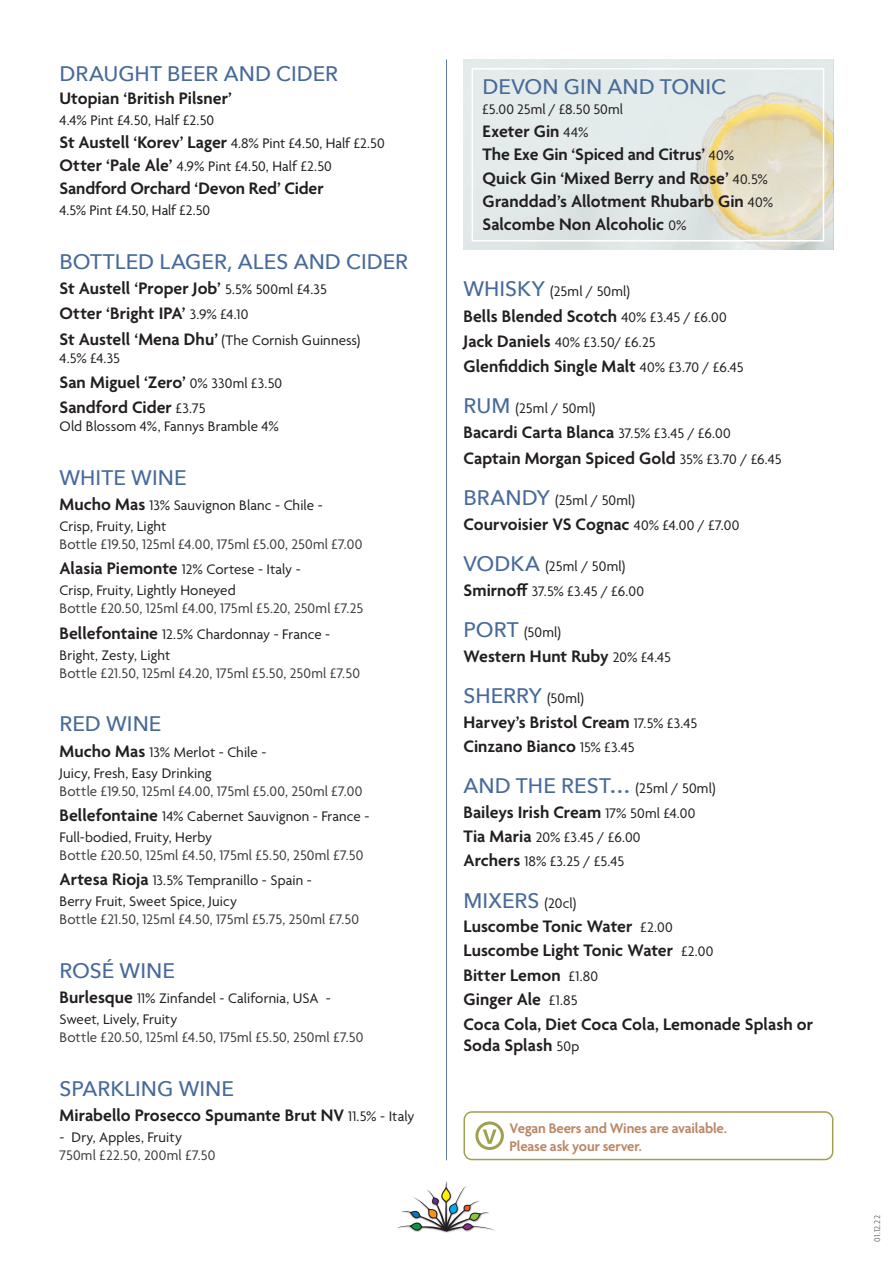
<style>
.page{position:relative;width:893px;height:1263px;background:#fff}
.page>*{position:absolute;margin:0;border:0;box-sizing:border-box;transform-origin:0 0}
.Sub-section{font:500 21px "Avenir Next";color:#476a9a}
.Dish{font:600 18px/21px "Agenda";color:#231f20}
.Dish-2{font:15px/21px "Agenda";letter-spacing:.005em;color:#231f20}
.Menu_description{font:15px "Agenda";letter-spacing:.005em;color:#3e3e3f}
.Sub-section-2{font:15px "Agenda";letter-spacing:.01em;color:#231f20}
.Menu_description-2{font:600 15px/18px "Agenda";letter-spacing:-.01em;color:#ba8765}
.Menu_description-3{font:15px "Agenda";letter-spacing:.005em;color:#231f20}
.t1{font:9px "Agenda";color:#6c6d70}
.s1{font-weight:600;font-size:18px}
.s2{font-weight:400;font-size:15px}
.s3{font-family:"Avenir Next";font-weight:500;font-size:21px;color:#476a9a}
.s4{font-family:"Agenda";font-weight:400;font-size:15px;color:#231f20}
</style>
<div class="page">
<hr style="left:446px;top:60px;width:1px;height:1100px;background:#6279a5">
<img style="left:414px;top:1231px;width:55px;height:2px">
<svg style="left:397px;top:1181px;width:98px;height:50px"></svg>
<svg style="left:463px;top:60px;width:370px;height:190px;background:#e2e5dd"></svg>
<div style="left:472px;top:68px;width:352px;height:173px;border:2px solid #fff"></div>
<div style="left:463px;top:1111px;width:370px;height:49px;border:2px solid #a0a051;border-radius:8px"></div>
<div style="left:475px;top:1121px;width:29px;height:29px;border:3px solid #a0a051;border-radius:50%"></div>
<svg style="left:483px;top:1129px;width:14px;height:15px"></svg>
<p class="Sub-section" style="left:60px;top:55px;width:280px">DRAUGHT BEER AND CIDER</p>
<p class="Dish" style="left:60px;top:89px;width:174px">Utopian ‘British Pilsner’</p>
<p class="Dish-2" style="left:60px;top:110px;width:156px">4.4% Pint £4.50, Half £2.50</p>
<p class="Dish-2" style="left:60px;top:133px;width:327px"><span class="s1">St Austell ‘Korev’ Lager</span> 4.8% Pint £4.50, Half £2.50</p>
<p class="Dish-2" style="left:60px;top:157px;width:274px"><span class="s1">Otter ‘Pale Ale’</span> 4.9% Pint £4.50, Half £2.50</p>
<p class="Dish" style="left:60px;top:179px;width:266px">Sandford Orchard ‘Devon Red’ Cider</p>
<p class="Dish-2" style="left:60px;top:201px;width:152px">4.5% Pint £4.50, Half £2.50</p>
<p class="Sub-section" style="left:60px;top:244px;width:350px">BOTTLED LAGER, ALES AND CIDER</p>
<p class="Dish" style="left:60px;top:279px;width:269px">St Austell ‘Proper Job’ <span class="s2">5.5% 500ml £4.35</span></p>
<p class="Dish" style="left:60px;top:304px;width:191px">Otter ‘Bright IPA’ <span class="s2">3.9% £4.10</span></p>
<p class="Dish-2" style="left:60px;top:330px;width:302px"><span class="s1">St Austell ‘Mena Dhu’</span> (The Cornish Guinness)</p>
<p class="Menu_description-3" style="left:60px;top:350px;width:62px">4.5% £4.35</p>
<p class="Dish" style="left:60px;top:373px;width:224px">San Miguel ‘Zero’ <span class="s2">0% 330ml £3.50</span></p>
<p class="Dish" style="left:60px;top:398px;width:148px">Sandford Cider <span class="s2">£3.75</span></p>
<p class="Menu_description-3" style="left:60px;top:418px;width:221px">Old Blossom 4%, Fannys Bramble 4%</p>
<p class="Sub-section" style="left:60px;top:460px;width:129px">WHITE WINE</p>
<p class="Dish-2" style="left:60px;top:496px;width:265px"><span class="s1">Mucho Mas</span> 13% Sauvignon Blanc - Chile -<br>Crisp, Fruity, Light</p>
<p class="Menu_description" style="left:60px;top:536px;width:304px">Bottle £19.50, 125ml £4.00, 175ml £5.00, 250ml £7.00</p>
<p class="Dish-2" style="left:60px;top:560px;width:243px"><span class="s1">Alasia Piemonte</span> 12% Cortese - Italy -<br>Crisp, Fruity, Lightly Honeyed</p>
<p class="Menu_description" style="left:60px;top:600px;width:305px">Bottle £20.50, 125ml £4.00, 175ml £5.20, 250ml £7.25</p>
<p class="Dish-2" style="left:60px;top:624px;width:272px"><span class="s1">Bellefontaine</span> 12.5% Chardonnay - France -<br>Bright, Zesty, Light</p>
<p class="Menu_description" style="left:60px;top:665px;width:302px">Bottle £21.50, 125ml £4.20, 175ml £5.50, 250ml £7.50</p>
<p class="Sub-section" style="left:60px;top:706px;width:104px">RED WINE</p>
<p class="Dish-2" style="left:60px;top:742px;width:208px"><span class="s1">Mucho Mas</span> 13% Merlot - Chile -<br>Juicy, Fresh, Easy Drinking</p>
<p class="Menu_description" style="left:60px;top:783px;width:304px">Bottle £19.50, 125ml £4.00, 175ml £5.00, 250ml £7.00</p>
<p class="Dish-2" style="left:60px;top:806px;width:311px"><span class="s1">Bellefontaine</span> 14% Cabernet Sauvignon - France -<br>Full-bodied, Fruity, Herby</p>
<p class="Menu_description" style="left:60px;top:847px;width:305px">Bottle £20.50, 125ml £4.50, 175ml £5.50, 250ml £7.50</p>
<p class="Dish-2" style="left:60px;top:871px;width:254px"><span class="s1">Artesa Rioja</span> 13.5% Tempranillo - Spain -<br>Berry Fruit, Sweet Spice, Juicy</p>
<p class="Menu_description" style="left:60px;top:911px;width:301px">Bottle £21.50, 125ml £4.50, 175ml £5.75, 250ml £7.50</p>
<p class="Sub-section" style="left:60px;top:953px;width:117px">ROSÉ WINE</p>
<p class="Dish-2" style="left:60px;top:989px;width:273px"><span class="s1">Burlesque</span> 11% Zinfandel - California, USA -<br>Sweet, Lively, Fruity</p>
<p class="Menu_description" style="left:60px;top:1029px;width:305px">Bottle £20.50, 125ml £4.50, 175ml £5.50, 250ml £7.50</p>
<p class="Sub-section" style="left:60px;top:1071px;width:176px">SPARKLING WINE</p>
<p class="Dish" style="left:60px;top:1106px;width:357px">Mirabello Prosecco Spumante Brut NV <span class="s2">11.5% - Italy</span></p>
<p class="Dish-2" style="left:60px;top:1128px;width:124px">- Dry, Apples, Fruity</p>
<p class="Menu_description" style="left:60px;top:1147px;width:157px">750ml £22.50, 200ml £7.50</p>
<p class="Sub-section" style="left:483px;top:69px;width:245px">DEVON GIN AND TONIC</p>
<p class="Sub-section-2" style="left:483px;top:101px;width:142px">£5.00 25ml / £8.50 50ml</p>
<p class="Dish" style="left:483px;top:122px;width:107px">Exeter Gin <span class="s2">44%</span></p>
<p class="Dish" style="left:483px;top:145px;width:253px">The Exe Gin ‘Spiced and Citrus’ <span class="s2">40%</span></p>
<p class="Dish" style="left:483px;top:168px;width:287px">Quick Gin ‘Mixed Berry and Rose’ <span class="s2">40.5%</span></p>
<p class="Dish" style="left:483px;top:192px;width:292px">Granddad’s Allotment Rhubarb Gin <span class="s2">40%</span></p>
<p class="Dish" style="left:483px;top:215px;width:205px">Salcombe Non Alcoholic <span class="s2">0%</span></p>
<p class="Sub-section-2" style="left:463px;top:283px;width:168px"><span class="s3">WHISKY</span> (25ml / 50ml)</p>
<p class="Dish" style="left:463px;top:306px;width:265px">Bells Blended Scotch <span class="s2">40% £3.45 / £6.00</span></p>
<p class="Dish-2" style="left:463px;top:332px;width:194px"><span class="s1">Jack Daniels</span> 40% £3.50/ £6.25</p>
<p class="Dish" style="left:463px;top:357px;width:282px">Glenfiddich Single Malt <span class="s2">40% £3.70 / £6.45</span></p>
<p class="Sub-section-2" style="left:463px;top:400px;width:133px"><span class="s3">RUM</span> (25ml / 50ml)</p>
<p class="Dish" style="left:463px;top:423px;width:269px">Bacardi Carta Blanca <span class="s2">37.5% £3.45 / £6.00</span></p>
<p class="Dish" style="left:463px;top:448px;width:320px">Captain Morgan Spiced Gold <span class="s2">35% £3.70 / £6.45</span></p>
<p class="Sub-section-2" style="left:463px;top:492px;width:173px"><span class="s3">BRANDY</span> (25ml / 50ml)</p>
<p class="Dish" style="left:463px;top:515px;width:277px">Courvoisier VS Cognac <span class="s2">40% £4.00 / £7.00</span></p>
<p class="Sub-section-2" style="left:463px;top:558px;width:163px"><span class="s3">VODKA</span> (25ml / 50ml)</p>
<p class="Dish-2" style="left:463px;top:582px;width:182px"><span class="s1">Smirnoff</span> 37.5% £3.45 / £6.00</p>
<p class="Sub-section-2" style="left:463px;top:624px;width:99px"><span class="s3">PORT</span> (50ml)</p>
<p class="Dish" style="left:463px;top:647px;width:209px">Western Hunt Ruby <span class="s2">20% £4.45</span></p>
<p class="Sub-section" style="left:463px;top:678px;width:122px">SHERRY <span class="s4">(50ml)</span></p>
<p class="Dish" style="left:463px;top:713px;width:235px">Harvey’s Bristol Cream <span class="s2">17.5% £3.45</span></p>
<p class="Dish" style="left:463px;top:737px;width:173px">Cinzano Bianco <span class="s2">15% £3.45</span></p>
<p class="Sub-section" style="left:463px;top:768px;width:254px">AND THE REST… <span class="s4">(25ml / 50ml)</span></p>
<p class="Dish" style="left:463px;top:802px;width:233px">Baileys Irish Cream <span class="s2">17% 50ml £4.00</span></p>
<p class="Dish-2" style="left:463px;top:828px;width:179px"><span class="s1">Tia Maria</span> 20% £3.45 / £6.00</p>
<p class="Dish-2" style="left:463px;top:852px;width:162px"><span class="s1">Archers</span> 18% £3.25 / £5.45</p>
<p class="Sub-section" style="left:463px;top:882px;width:114px">MIXERS <span class="s4">(20cl)</span></p>
<p class="Dish" style="left:463px;top:917px;width:211px">Luscombe Tonic Water <span class="s2">£2.00</span></p>
<p class="Dish" style="left:463px;top:941px;width:251px">Luscombe Light Tonic Water <span class="s2">£2.00</span></p>
<p class="Dish" style="left:463px;top:965px;width:136px">Bitter Lemon <span class="s2">£1.80</span></p>
<p class="Dish" style="left:463px;top:990px;width:116px">Ginger Ale <span class="s2">£1.85</span></p>
<p class="Dish" style="left:463px;top:1014px;width:351px">Coca Cola, Diet Coca Cola, Lemonade Splash or<br>Soda Splash <span class="s2">50p</span></p>
<p class="Menu_description-2" style="left:510px;top:1120px;width:219px">Vegan Beers and Wines are available.<br>Please ask your server.</p>
<p class="t1" style="left:872px;top:1242px;width:28px;rotate:-90deg">01.12.22</p>
</div>
